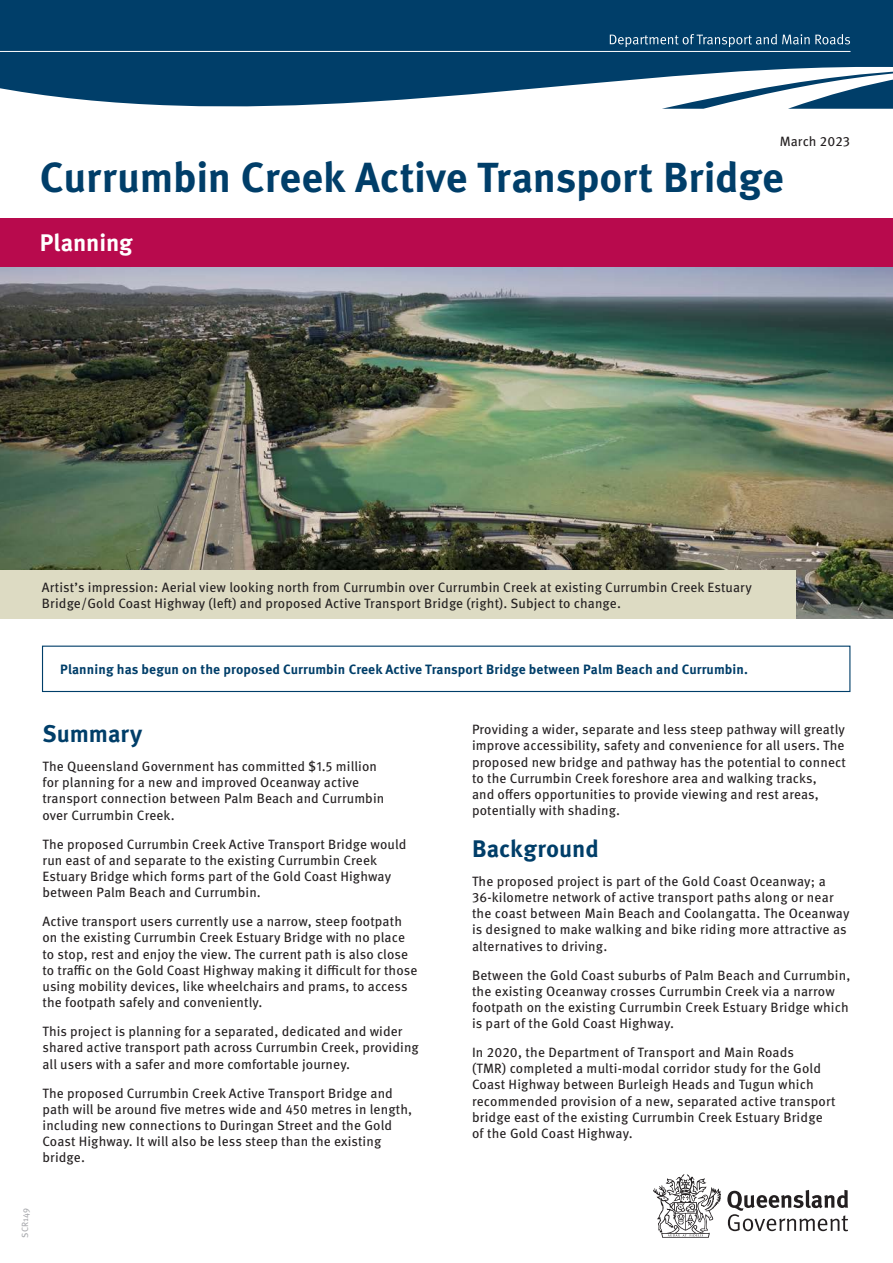
<style>
.page{position:relative;width:893px;height:1263px;background:#fff}
.page>*{position:absolute;margin:0;border:0;box-sizing:border-box;transform-origin:0 0}
.Heading_1_META{font:700 42px "Meta Pro";letter-spacing:-.005em;color:#003e69}
.Body_META{font:700 24px "Meta Pro";color:#003e69}
.Heading_3_META{font:700 24px "Meta Pro";letter-spacing:-.005em;color:#fff}
.Heading_3_META-2{font:700 24px "Meta Pro";letter-spacing:-.005em;color:#003e69}
.Body_META-2{font:13.5px/16.2px "Meta Pro";letter-spacing:.01em;color:#231f20}
.Body_META-3{font:700 13.5px "Meta Pro";letter-spacing:.01em;color:#003e69}
.t1{font:9px "Meta Pro";color:#a8a9ad}
</style>
<div class="page">
<img style="left:0;top:266px;width:893px;height:353px">
<div style="left:0;top:218px;width:893px;height:48px;background:#b80a4d"></div>
<div style="left:0;top:571px;width:795px;height:48px;background:#dddbc3"></div>
<div style="left:42px;top:646px;width:808px;height:46px;border:1px solid #003e69"></div>
<svg style="left:0;top:0;width:893px;height:109px;background:#265b7f"></svg>
<hr style="left:0;top:51px;width:850px;height:1px;background:#fff">
<svg style="left:610px;top:34px;width:240px;height:13px;background:#336486"></svg>
<svg style="left:727px;top:1190px;width:121px;height:41px"></svg>
<svg style="left:653px;top:1174px;width:68px;height:64px"></svg>
<p class="Body_META-2" style="left:780px;top:133px;width:72px">March 2023</p>
<p class="Heading_1_META" style="left:40px;top:145px;width:745px">Currumbin Creek Active Transport Bridge</p>
<p class="Heading_3_META" style="left:40px;top:224px;width:94px">Planning</p>
<p class="Body_META-2" style="left:42px;top:578px;width:711px">Artist’s impression: Aerial view looking north from Currumbin over Currumbin Creek at existing Currumbin Creek Estuary<br>Bridge/Gold Coast Highway (left) and proposed Active Transport Bridge (right). Subject to change.</p>
<p class="Body_META-3" style="left:60px;top:659px;width:689px">Planning has begun on the proposed Currumbin Creek Active Transport Bridge between Palm Beach and Currumbin.</p>
<p class="Heading_3_META-2" style="left:42px;top:715px;width:101px">Summary</p>
<p class="Body_META-2" style="left:42px;top:757px;width:343px">The Queensland Government has committed $1.5 million for planning for a new and improved Oceanway active transport connection between Palm Beach and Currumbin over Currumbin Creek.</p>
<p class="Body_META-2" style="left:42px;top:835px;width:365px">The proposed Currumbin Creek Active Transport Bridge would run east of and separate to the existing Currumbin Creek Estuary Bridge which forms part of the Gold Coast Highway between Palm Beach and Currumbin.</p>
<p class="Body_META-2" style="left:42px;top:912px;width:376px">Active transport users currently use a narrow, steep footpath on the existing Currumbin Creek Estuary Bridge with no place to stop, rest and enjoy the view. The current path is also close to traffic on the Gold Coast Highway making it difficult for those using mobility devices, like wheelchairs and prams, to access the footpath safely and conveniently.</p>
<p class="Body_META-2" style="left:42px;top:1022px;width:378px">This project is planning for a separated, dedicated and wider shared active transport path across Currumbin Creek, providing all users with a safer and more comfortable journey.</p>
<p class="Body_META-2" style="left:42px;top:1084px;width:371px">The proposed Currumbin Creek Active Transport Bridge and path will be around five metres wide and 450 metres in length, including new connections to Duringan Street and the Gold Coast Highway. It will also be less steep than the existing bridge.</p>
<p class="t1" style="left:18px;top:1238px;width:31px;rotate:-90deg">SCR149</p>
<p class="Body_META-2" style="left:472px;top:720px;width:375px">Providing a wider, separate and less steep pathway will greatly improve accessibility, safety and convenience for all users. The proposed new bridge and pathway has the potential to connect to the Currumbin Creek foreshore area and walking tracks,<br>and offers opportunities to provide viewing and rest areas, potentially with shading.</p>
<p class="Body_META" style="left:472px;top:830px;width:128px">Background</p>
<p class="Body_META-2" style="left:472px;top:872px;width:379px">The proposed project is part of the Gold Coast Oceanway; a 36-kilometre network of active transport paths along or near the coast between Main Beach and Coolangatta. The Oceanway is designed to make walking and bike riding more attractive as alternatives to driving.</p>
<p class="Body_META-2" style="left:472px;top:966px;width:380px">Between the Gold Coast suburbs of Palm Beach and Currumbin, the existing Oceanway crosses Currumbin Creek via a narrow footpath on the existing Currumbin Creek Estuary Bridge which is part of the Gold Coast Highway.</p>
<p class="Body_META-2" style="left:472px;top:1043px;width:365px">In 2020, the Department of Transport and Main Roads<br>(TMR) completed a multi-modal corridor study for the Gold Coast Highway between Burleigh Heads and Tugun which recommended provision of a new, separated active transport bridge east of the existing Currumbin Creek Estuary Bridge of the Gold Coast Highway.</p>
</div>
